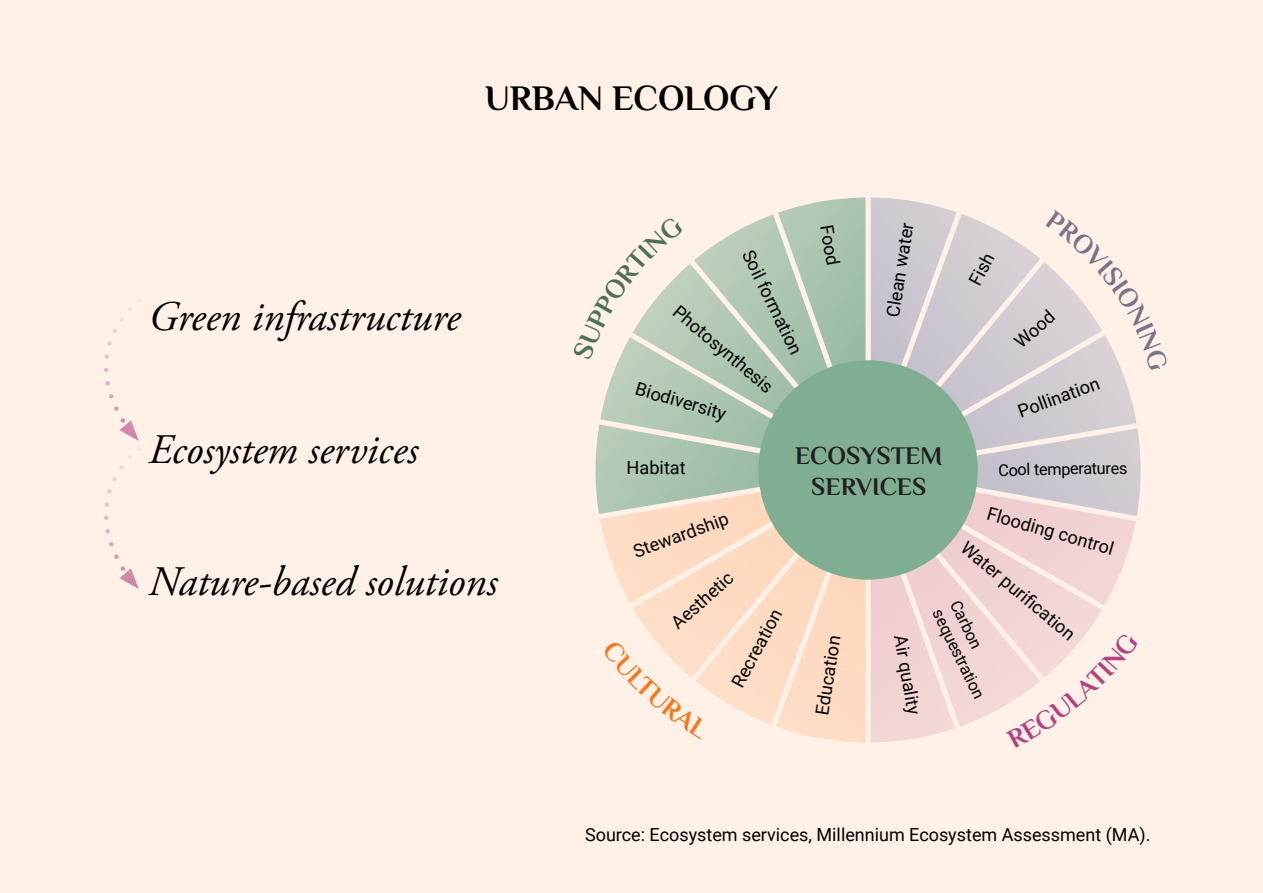
<style>
.page{position:relative;width:1263px;height:893px;background:#fff1e7}
.page>*{position:absolute;margin:0;border:0;box-sizing:border-box;transform-origin:0 0}
.t1{font:italic 42px "Adobe Garamond Pro";color:#000}
.t2{font:700 36px "Philosopher";color:#000}
.t3{font:700 25.35px/30.5px "Philosopher";color:#221f20;text-align:center}
.t4{font:18.15px "Roboto";color:#000}
.t5{font:18px "Roboto";color:#000}
.t6{font:16.35px/19.6px "Roboto";color:#000}
</style>
<div class="page">
<div style="left:758px;top:360px;width:220px;height:220px;background:#7fae93;border-radius:50%"></div>
<svg style="left:104px;top:299px;width:36px;height:290px"></svg>
<svg style="left:595px;top:197px;width:270px;height:545px"></svg>
<svg style="left:871px;top:197px;width:270px;height:546px"></svg>
<h2 class="t2" style="left:485px;top:74px;width:295px">URBAN ECOLOGY</h2>
<h1 class="t1" style="left:149px;top:292px;width:313px">Green infrastructure</h1>
<h1 class="t1" style="left:149px;top:424px;width:271px">Ecosystem services</h1>
<h1 class="t1" style="left:149px;top:556px;width:350px">Nature-based solutions</h1>
<p class="t4" style="left:880px;top:315px;width:97px;rotate:-81deg">Clean water</p>
<p class="t4" style="left:839px;top:223px;width:42px;rotate:80deg">Food</p>
<p class="t4" style="left:759px;top:245px;width:115px;rotate:64deg">Soil formation</p>
<p class="t4" style="left:962px;top:278px;width:35px;rotate:-62deg">Fish</p>
<p class="t4" style="left:684px;top:299px;width:126px;rotate:40deg">Photosynthesis</p>
<p class="t4" style="left:1009px;top:335px;width:48px;rotate:-42deg">Wood</p>
<p class="t4" style="left:1014px;top:400px;width:87px;rotate:-20deg">Pollination</p>
<p class="t4" style="left:639px;top:376px;width:95px;rotate:16deg">Biodiversity</p>
<p class="t4" style="left:627px;top:455px;width:61px">Habitat</p>
<h3 class="t3" style="left:795px;top:440px;width:149px">ECOSYSTEM<br>SERVICES</h3>
<p class="t6" style="left:998px;top:459px;width:131px;rotate:-1deg">Cool temperatures</p>
<p class="t4" style="left:991px;top:500px;width:132px;rotate:16deg">Flooding control</p>
<p class="t4" style="left:629px;top:540px;width:101px;rotate:-20deg">Stewardship</p>
<p class="t4" style="left:665px;top:616px;width:78px;rotate:-42deg">Aesthetic</p>
<p class="t4" style="left:972px;top:535px;width:144px;rotate:40deg">Water purifi cation</p>
<p class="t6" style="left:964px;top:597px;width:99px;rotate:64deg">Carbon sequestration</p>
<p class="t4" style="left:725px;top:680px;width:88px;rotate:-62deg">Recreation</p>
<p class="t4" style="left:913px;top:633px;width:82px;rotate:80deg">Air quality</p>
<p class="t4" style="left:809px;top:713px;width:82px;rotate:-81deg">Education</p>
<p class="t5" style="left:585px;top:822px;width:567px">Source: Ecosystem services, Millennium Ecosystem Assessment (MA).</p>
</div>
